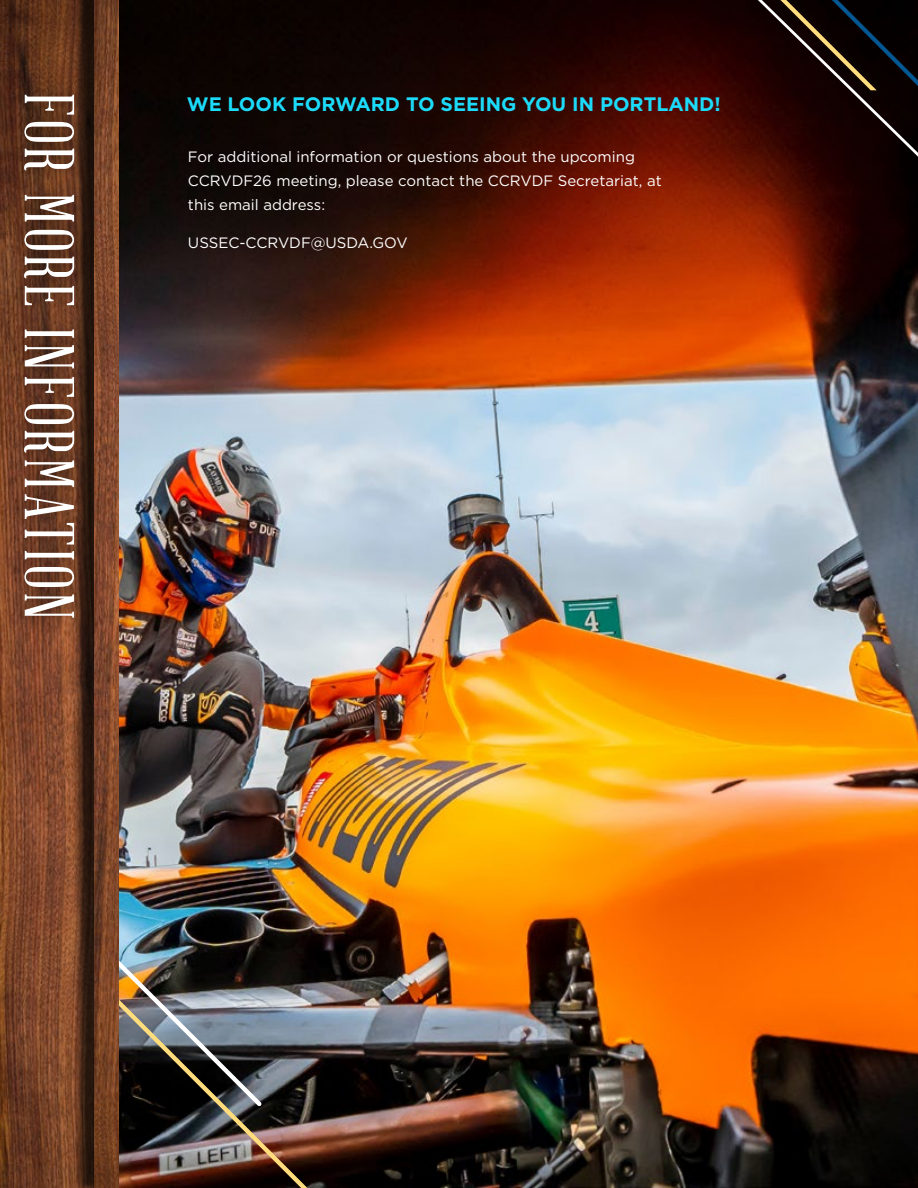
<style>
.page{position:relative;width:918px;height:1188px;background:#fff}
.page>*{position:absolute;margin:0;border:0;box-sizing:border-box;transform-origin:0 0}
.t1{font:69px "Abraham Lincoln";letter-spacing:.06em;color:#fff}
.t2{font:700 19.5px "Gotham";color:#1cdbfa}
.t3{font:15px/24px "Gotham";color:#fff}
</style>
<div class="page">
<img style="left:119px;top:0;width:799px;height:1188px">
<img style="left:119px;top:691px;width:143px;height:289px">
<img style="left:119px;top:980px;width:283px;height:208px">
<img style="left:0;top:0;width:72px;height:1188px">
<div style="left:72px;top:0;width:42px;height:1188px;background:#000;opacity:.75"></div>
<img style="left:94px;top:0;width:25px;height:1188px">
<div style="left:3px;top:75px;width:92px;height:562px;background:#000;opacity:.9"></div>
<svg style="left:640px;top:0;width:278px;height:197px"></svg>
<h1 class="t1" style="left:85px;top:93px;width:529px;rotate:90deg">FOR MORE INFORMATION</h1>
<h2 class="t2" style="left:187px;top:91px;width:535px">WE LOOK FORWARD TO SEEING YOU IN PORTLAND!</h2>
<p class="t3" style="left:188px;top:144px;width:475px">For additional information or questions about the upcoming<br>CCRVDF26 meeting, please contact the CCRVDF Secretariat, at this email address:</p>
<p class="t3" style="left:188px;top:230px;width:221px">USSEC-CCRVDF@USDA.GOV</p>
</div>
